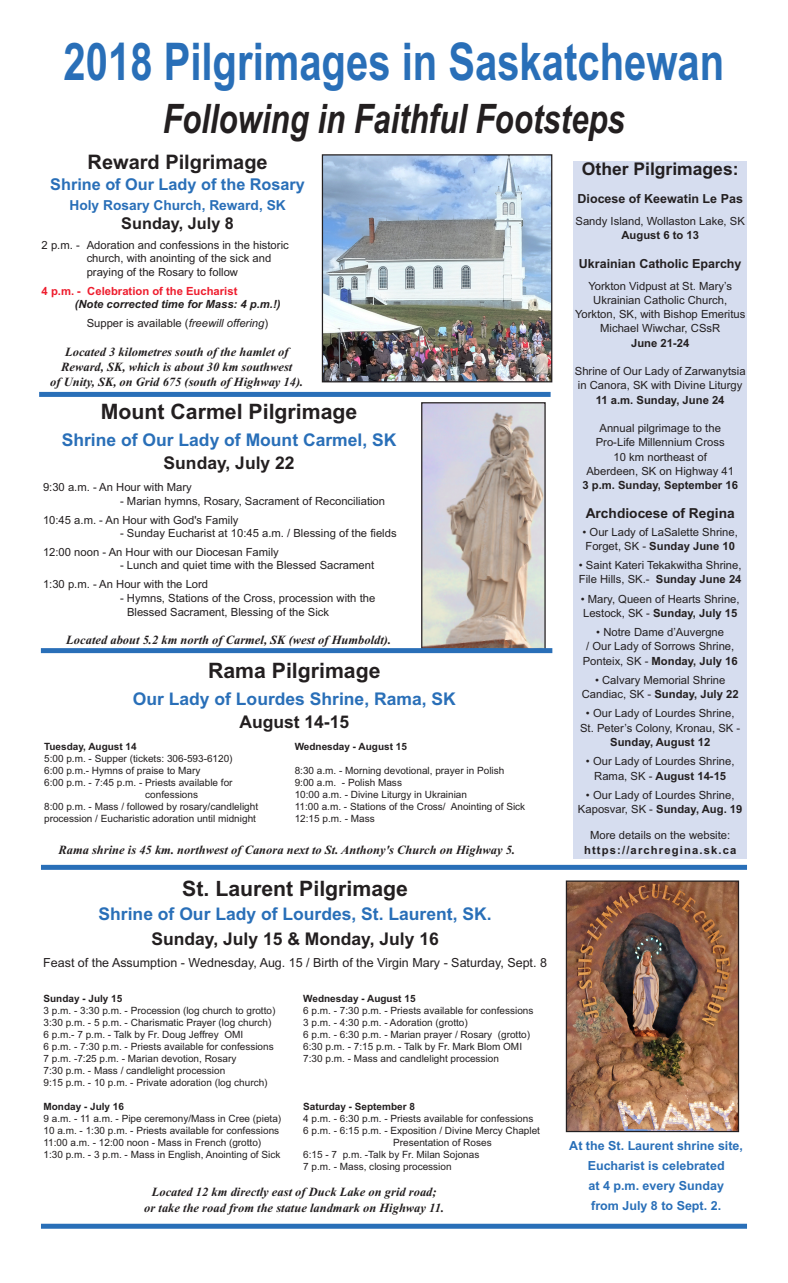
<style>
.page{position:relative;width:788px;height:1283px;background:#fff}
.page>*{position:absolute;margin:0;border:0;box-sizing:border-box;transform-origin:0 0}
.t1{font:700 52px "Arial";color:#296fb8;scale:.77 1}
.t2{font:italic 700 40.62px "Arial";color:#231f20;scale:.77 1}
.t3{font:700 21.25px "Arial";color:#231f20}
.t4{font:700 20px "Arial";color:#231f20}
.t5{font:700 17.5px "Arial";color:#296fb8}
.t6{font:700 17.5px "Arial";color:#231f20}
.t7{font:700 16.25px "Arial";color:#296fb8}
.t8{font:700 16.25px "Arial";color:#231f20}
.t9{font:700 13.75px "Arial";color:#296fb8}
.t10{font:700 13.75px "Arial";color:#231f20}
.t11{font:italic 700 12.5px/15px "Times New Roman";color:#231f20;text-align:center}
.t12{font:700 12.5px/20px "Arial";color:#296fb8;text-align:center}
.t13{font:12.5px "Arial";color:#231f20}
.t14{font:700 12.5px "Arial";color:#231f20}
.t15{font:11.25px/14.2px "Arial";color:#231f20}
.t16{font:700 11.25px "Arial";color:#231f20}
.t17{font:italic 700 11.25px/18.8px "Arial";color:#231f20;text-align:center}
.t18{font:700 11.25px "Arial";color:#ee1c2d}
.t19{font:700 11.25px "Arial";letter-spacing:.1em;color:#231f20}
.t20{font:10px/12px "Arial";color:#231f20}
.t21{font:700 10px "Arial";color:#231f20}
.s1{font-weight:400;font-style:normal}
.s2{font-weight:400}
.s3{font-weight:700}
</style>
<div class="page">
<img style="left:423px;top:404px;width:120px;height:244px">
<div style="left:421px;top:402px;width:124px;height:248px;border:1px solid #231f20"></div>
<img style="left:324px;top:156px;width:226px;height:224px">
<div style="left:322px;top:154px;width:230px;height:228px;border:1px solid #231f20"></div>
<div style="left:573px;top:161px;width:174px;height:697px;background:#d6ddef"></div>
<div style="left:39px;top:392px;width:511px;height:5px;background:#296fb8"></div>
<img style="left:567px;top:882px;width:170px;height:248px">
<div style="left:565px;top:880px;width:174px;height:252px;border:1px solid #231f20"></div>
<div style="left:41px;top:865px;width:706px;height:5px;background:#296fb8"></div>
<div style="left:41px;top:1223px;width:706px;height:5px;background:#296fb8"></div>
<div style="left:41px;top:648px;width:511px;height:5px;background:#296fb8"></div>
<h1 class="t1" style="left:64px;top:32px;width:859px">2018 Pilgrimages in Saskatchewan</h1>
<h2 class="t2" style="left:163px;top:96px;width:601px">Following in Faithful Footsteps</h2>
<h3 class="t4" style="left:87px;top:150px;width:182px">Reward Pilgrimage</h3>
<h3 class="t7" style="left:50px;top:175px;width:256px">Shrine of Our Lady of the Rosary</h3>
<h3 class="t9" style="left:69px;top:197px;width:218px">Holy Rosary Church, Reward, SK</h3>
<h3 class="t8" style="left:121px;top:214px;width:114px">Sunday, July 8</h3>
<p class="t15" style="left:87px;top:238px;width:203px;line-height:13.5px;text-indent:-45px">2 p.m. - Adoration and confessions in the historic church, with anointing of the sick and praying of the Rosary to follow</p>
<p class="t18" style="left:42px;top:284px;width:197px">4 p.m. - Celebration of the Eucharist</p>
<p class="t17" style="left:75px;top:295px;width:207px">(Note corrected time for Mass: 4 p.m.!)<br><span class="s1">Supper is available (</span><span class="s2">freewill offering</span><span class="s1">)</span></p>
<p class="t11" style="left:50px;top:344px;width:255px">Located 3 kilometres south of the hamlet of<br>Reward, SK, which is about 30 km southwest<br>of Unity, SK, on Grid 675 (south of Highway 14).</p>
<h3 class="t3" style="left:101px;top:399px;width:258px">Mount Carmel Pilgrimage</h3>
<h3 class="t5" style="left:62px;top:429px;width:336px">Shrine of Our Lady of Mount Carmel, SK</h3>
<h3 class="t6" style="left:164px;top:452px;width:132px">Sunday, July 22</h3>
<p class="t15" style="left:43px;top:480px;width:150px">9:30 a.m. - An Hour with Mary</p>
<p class="t15" style="left:43px;top:492px;width:343px;line-height:18.8px;text-indent:77px">- Marian hymns, Rosary, Sacrament of Reconciliation<br>10:45 a.m. - An Hour with God's Family</p>
<p class="t15" style="left:43px;top:524px;width:355px;line-height:18.8px;text-indent:77px">- Sunday Eucharist at 10:45 a.m. / Blessing of the fields<br>12:00 noon - An Hour with our Diocesan Family</p>
<p class="t15" style="left:43px;top:556px;width:332px;line-height:18.8px;text-indent:77px">- Lunch and quiet time with the Blessed Sacrament<br>1:30 p.m. - An Hour with the Lord</p>
<p class="t15" style="left:127px;top:590px;width:250px;text-indent:-7px">- Hymns, Stations of the Cross, procession with the<br>Blessed Sacrament, Blessing of the Sick</p>
<p class="t11" style="left:66px;top:632px;width:326px">Located about 5.2 km north of Carmel, SK (west of Humboldt).</p>
<h3 class="t3" style="left:208px;top:658px;width:174px">Rama Pilgrimage</h3>
<h3 class="t5" style="left:133px;top:688px;width:324px">Our Lady of Lourdes Shrine, Rama, SK</h3>
<h3 class="t6" style="left:239px;top:712px;width:111px">August 14-15</h3>
<p class="t21" style="left:44px;top:740px;width:94px">Tuesday, August 14</p>
<p class="t20" style="left:44px;top:752px;width:190px">5:00 p.m. - Supper (tickets: 306-593-6120)</p>
<p class="t20" style="left:44px;top:764px;width:158px">6:00 p.m.- Hymns of praise to Mary</p>
<p class="t20" style="left:44px;top:776px;width:190px">6:00 p.m. - 7:45 p.m. - Priests available for</p>
<p class="t20" style="left:145px;top:788px;width:54px">confessions</p>
<p class="t20" style="left:44px;top:800px;width:215px">8:00 p.m. - Mass / followed by rosary/candlelight</p>
<p class="t20" style="left:44px;top:812px;width:213px">procession / Eucharistic adoration until midnight</p>
<p class="t21" style="left:294px;top:740px;width:114px">Wednesday - August 15</p>
<p class="t20" style="left:294px;top:764px;width:232px">8:30 a.m. - Morning devotional, prayer in Polish 9:00 a.m. - Polish Mass<br>10:00 a.m. - Divine Liturgy in Ukrainian<br>11:00 a.m. - Stations of the Cross/ Anointing of Sick 12:15 p.m. - Mass</p>
<p class="t11" style="left:58px;top:842px;width:458px">Rama shrine is 45 km. northwest of Canora next to St. Anthony's Church on Highway 5.</p>
<h3 class="t3" style="left:182px;top:876px;width:227px">St. Laurent Pilgrimage</h3>
<h3 class="t5" style="left:99px;top:903px;width:394px">Shrine of Our Lady of Lourdes, St. Laurent, SK.</h3>
<h3 class="t6" style="left:151px;top:928px;width:289px">Sunday, July 15 &amp; Monday, July 16</h3>
<p class="t13" style="left:43px;top:955px;width:505px">Feast of the Assumption - Wednesday, Aug. 15 / Birth of the Virgin Mary - Saturday, Sept. 8</p>
<p class="t21" style="left:43px;top:992px;width:80px">Sunday - July 15</p>
<p class="t20" style="left:43px;top:1004px;width:233px">3 p.m. - 3:30 p.m. - Procession (log church to grotto)<br>3:30 p.m. - 5 p.m. - Charismatic Prayer (log church)<br>6 p.m.- 7 p.m. - Talk by Fr. Doug Jeffrey OMI<br>6 p.m. - 7:30 p.m. - Priests available for confessions 7 p.m. -7:25 p.m. - Marian devotion, Rosary<br>7:30 p.m. - Mass / candlelight procession<br>9:15 p.m. - 10 p.m. - Private adoration (log church)</p>
<p class="t21" style="left:43px;top:1100px;width:82px">Monday - July 16</p>
<p class="t20" style="left:43px;top:1112px;width:239px">9 a.m. - 11 a.m. - Pipe ceremony/Mass in Cree (pieta)<br>10 a.m. - 1:30 p.m. - Priests available for confessions 11:00 a.m. - 12:00 noon - Mass in French (grotto)<br>1:30 p.m. - 3 p.m. - Mass in English, Anointing of Sick</p>
<p class="t21" style="left:303px;top:992px;width:114px">Wednesday - August 15</p>
<p class="t20" style="left:303px;top:1004px;width:232px">6 p.m. - 7:30 p.m. - Priests available for confessions 3 p.m. - 4:30 p.m. - Adoration (grotto)<br>6 p.m. - 6:30 p.m. - Marian prayer / Rosary (grotto)<br>6:30 p.m. - 7:15 p.m. - Talk by Fr. Mark Blom OMI 7:30 p.m. - Mass and candlelight procession</p>
<p class="t21" style="left:303px;top:1100px;width:113px">Saturday - September 8</p>
<p class="t20" style="left:303px;top:1112px;width:232px">4 p.m. - 6:30 p.m. - Priests available for confessions</p>
<p class="t20" style="left:303px;top:1124px;width:238px">6 p.m. - 6:15 p.m. - Exposition / Divine Mercy Chaplet</p>
<p class="t20" style="left:393px;top:1136px;width:100px">Presentation of Roses</p>
<p class="t20" style="left:303px;top:1148px;width:178px">6:15 - 7 p.m. -Talk by Fr. Milan Sojonas</p>
<p class="t20" style="left:303px;top:1160px;width:150px">7 p.m. - Mass, closing procession</p>
<p class="t11" style="left:144px;top:1183px;width:301px;line-height:16.2px">Located 12 km directly east of Duck Lake on grid road;<br>or take the road from the statue landmark on Highway 11.</p>
<h3 class="t6" style="left:582px;top:158px;width:158px">Other Pilgrimages:</h3>
<p class="t14" style="left:577px;top:192px;width:167px">Diocese of Keewatin Le Pas</p>
<p class="t15" style="left:575px;top:214px;width:171px">Sandy Island, Wollaston Lake, SK</p>
<p class="t16" style="left:621px;top:229px;width:79px">August 6 to 13</p>
<p class="t14" style="left:579px;top:256px;width:164px">Ukrainian Catholic Eparchy</p>
<p class="t15" style="left:575px;top:278px;width:172px;text-align:center">Yorkton Vidpust at St. Mary’s<br>Ukrainian Catholic Church,<br>Yorkton, SK, with Bishop Emeritus<br>Michael Wiwchar, CSsR</p>
<p class="t16" style="left:631px;top:336px;width:60px">June 21-24</p>
<p class="t15" style="left:574px;top:364px;width:172px">Shrine of Our Lady of Zarwanytsia in Canora, SK with Divine Liturgy</p>
<p class="t16" style="left:596px;top:393px;width:130px">11 a.m. Sunday, June 24</p>
<p class="t15" style="left:586px;top:421px;width:149px;text-align:center">Annual pilgrimage to the<br>Pro-Life Millennium Cross<br>10 km northeast of<br>Aberdeen, SK on Highway 41</p>
<p class="t16" style="left:582px;top:478px;width:157px">3 p.m. Sunday, September 16</p>
<h3 class="t10" style="left:585px;top:505px;width:150px">Archdiocese of Regina</h3>
<p class="t15" style="left:582px;top:524px;width:157px">• Our Lady of LaSalette Shrine,<br>Forget, SK - <span class="s3">Sunday June 10</span></p>
<p class="t15" style="left:579px;top:558px;width:164px">• Saint Kateri Tekakwitha Shrine,<br>File Hills, SK.- <span class="s3">Sunday June 24</span></p>
<p class="t15" style="left:580px;top:591px;width:160px">• Mary, Queen of Hearts Shrine,<br>Lestock, SK - <span class="s3">Sunday, July 15</span></p>
<p class="t15" style="left:582px;top:625px;width:156px;text-align:center">• Notre Dame d’Auvergne<br>/ Our Lady of Sorrows Shrine,<br>Ponteix, SK - <span class="s3">Monday, July 16</span></p>
<p class="t15" style="left:581px;top:673px;width:158px;text-align:center">• Calvary Memorial Shrine<br>Candiac, SK - <span class="s3">Sunday, July 22</span></p>
<p class="t15" style="left:580px;top:706px;width:162px;text-align:center">• Our Lady of Lourdes Shrine,<br>St. Peter’s Colony, Kronau, SK -</p>
<p class="t16" style="left:610px;top:735px;width:102px">Sunday, August 12</p>
<p class="t15" style="left:586px;top:754px;width:150px;text-align:center">• Our Lady of Lourdes Shrine,<br>Rama, SK - <span class="s3">August 14-15</span></p>
<p class="t15" style="left:578px;top:787px;width:166px;text-align:center">• Our Lady of Lourdes Shrine,<br>Kaposvar, SK - <span class="s3">Sunday, Aug. 19</span></p>
<p class="t15" style="left:590px;top:828px;width:142px">More details on the website:</p>
<p class="t19" style="left:584px;top:843px;width:154px">https://archregina.sk.ca</p>
<p class="t12" style="left:569px;top:1135px;width:175px">At the St. Laurent shrine site,<br>Eucharist is celebrated<br>at 4 p.m. every Sunday<br>from July 8 to Sept. 2.</p>
</div>
